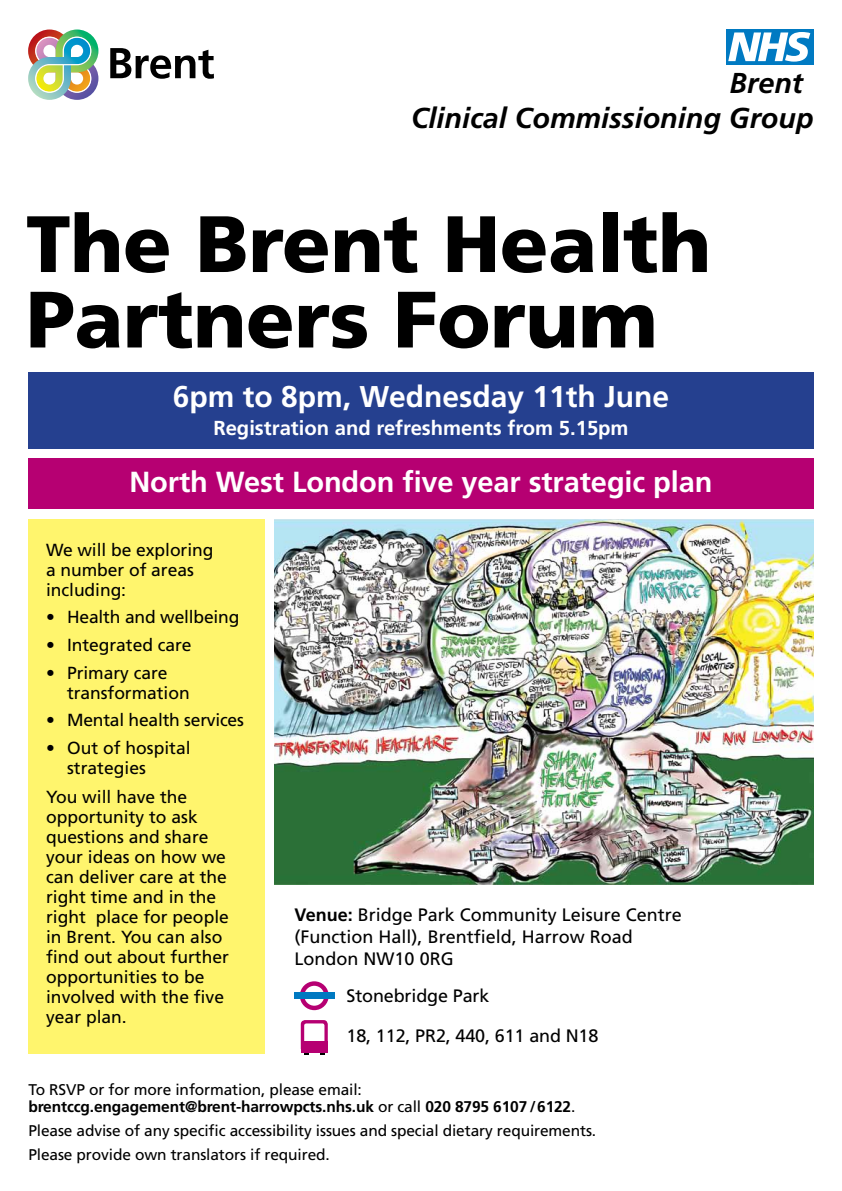
<style>
.page{position:relative;width:842px;height:1191px;background:#fff}
.page>*{position:absolute;margin:0;border:0;box-sizing:border-box;transform-origin:0 0}
.t1{font:900 79.7px/75.4px "Frutiger";letter-spacing:-.005em;color:#000}
.t2{font:700 30px "Frutiger";color:#fff}
.t3{font:700 29px "Frutiger";letter-spacing:-.005em;color:#fff}
.t4{font:italic 700 28.8px/35.4px "Frutiger";color:#000}
.t5{font:700 20.2px "Frutiger";color:#fff}
.t6{font:18px/22px "Frutiger";color:#000}
.t7{font:17.5px/20px "Frutiger";color:#000}
.t8{font:15.5px/23.7px "Frutiger";letter-spacing:-.01em;color:#000}
.t9{font:700 15.5px/17.5px "Frutiger";letter-spacing:-.01em;color:#000}
.s1{font-weight:700}
.s2{font-weight:400}
</style>
<div class="page">
<div style="left:726px;top:29px;width:88px;height:36px;background:#007ac2"></div>
<svg style="left:728px;top:32px;width:82px;height:30px"></svg>
<img style="left:28px;top:30px;width:70px;height:70px">
<svg style="left:110px;top:48px;width:104px;height:31px"></svg>
<img style="left:275px;top:519px;width:539px;height:365px">
<div style="left:28px;top:458px;width:786px;height:50px;background:#b60072"></div>
<div style="left:28px;top:372px;width:786px;height:76px;background:#25408f"></div>
<div style="left:28px;top:519px;width:237px;height:535px;background:#fff56d"></div>
<svg style="left:302px;top:983px;width:24px;height:25px"></svg>
<div style="left:300px;top:981px;width:29px;height:29px;border:4px solid #b60072;border-radius:50%"></div>
<div style="left:294px;top:992px;width:41px;height:7px;background:#0079c1"></div>
<div style="left:301px;top:1020px;width:27px;height:32px;background:#b60072;border-radius:4px"></div>
<div style="left:304px;top:1023px;width:20px;height:21px;background:#fff;border-radius:2px"></div>
<div style="left:301px;top:1041px;width:27px;height:11px;background:#b60072"></div>
<h3 class="t4" style="left:411px;top:65px;width:404px;text-indent:319px">Brent<br>Clinical Commissioning Group</h3>
<h1 class="t1" style="left:26px;top:205px;width:687px">The Brent Health<br>Partners Forum</h1>
<h2 class="t2" style="left:173px;top:379px;width:498px">6pm to 8pm, Wednesday 11th June</h2>
<p class="t5" style="left:213px;top:416px;width:417px">Registration and refreshments from 5.15pm</p>
<h3 class="t3" style="left:129px;top:465px;width:585px">North West London five year strategic plan</h3>
<p class="t7" style="left:46px;top:539px;width:169px">We will be exploring a number of areas including:</p>
<p class="t7" style="left:46px;top:607px;width:195px">• Health and wellbeing</p>
<p class="t7" style="left:46px;top:634px;width:147px">• Integrated care</p>
<p class="t7" style="left:67px;top:662px;width:124px;text-indent:-21px">• Primary care transformation</p>
<p class="t7" style="left:46px;top:710px;width:199px">• Mental health services</p>
<p class="t7" style="left:67px;top:737px;width:125px;text-indent:-21px">• Out of hospital strategies</p>
<p class="t7" style="left:46px;top:787px;width:184px">You will have the opportunity to ask questions and share your ideas on how we can deliver care at the right time and in the right place for people in Brent. You can also find out about further opportunities to be involved with the five year plan.</p>
<p class="t6" style="left:295px;top:904px;width:389px"><span class="s1">Venue:</span> Bridge Park Community Leisure Centre (Function Hall), Brentfield, Harrow Road<br>London NW10 0RG</p>
<p class="t6" style="left:346px;top:984px;width:144px">Stonebridge Park</p>
<p class="t6" style="left:346px;top:1024px;width:253px">18, 112, PR2, 440, 611 and N18</p>
<p class="t9" style="left:28px;top:1080px;width:549px"><span class="s2">To RSVP or for more information, please email: </span>brentccg.engagement@brent-harrowpcts.nhs.uk <span class="s2">or call</span> 020 8795 6107 / 6122<span class="s2">.</span></p>
<p class="t8" style="left:28px;top:1118px;width:569px">Please advise of any specific accessibility issues and special dietary requirements.<br>Please provide own translators if required.</p>
</div>
